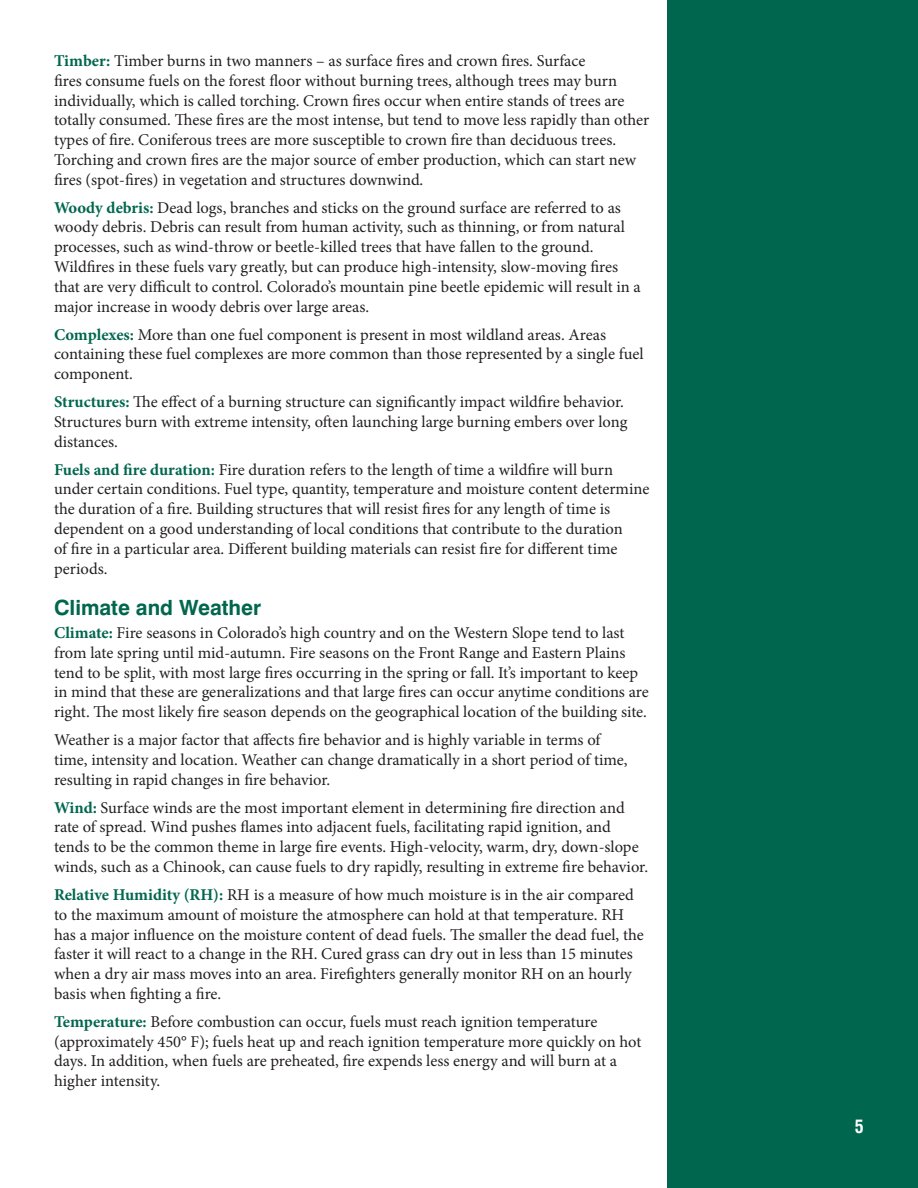
<style>
.page{position:relative;width:918px;height:1188px;background:#fff}
.page>*{position:absolute;margin:0;border:0;box-sizing:border-box;transform-origin:0 0}
.t1{font:700 21px "Swiss 721 BT";color:#00674e}
.t2{font:700 condensed 18px "Swiss 721 BT";color:#fff}
.t3{font:16.5px/19.8px "Minion Pro";color:#231f20}
.s1{font-weight:700;color:#00674e}
</style>
<div class="page">
<div style="left:667px;top:0;width:251px;height:1188px;background:#00674e"></div>
<p class="t3" style="left:54px;top:51px;width:597px"><span class="s1">Timber:</span> Timber burns in two manners – as surface fires and crown fires. Surface<br>fires consume fuels on the forest floor without burning trees, although trees may burn individually, which is called torching. Crown fires occur when entire stands of trees are totally consumed. These fires are the most intense, but tend to move less rapidly than other types of fire. Coniferous trees are more susceptible to crown fire than deciduous trees.<br>Torching and crown fires are the major source of ember production, which can start new fires (spot-fires) in vegetation and structures downwind.</p>
<p class="t3" style="left:54px;top:198px;width:588px"><span class="s1">Woody debris:</span> Dead logs, branches and sticks on the ground surface are referred to as woody debris. Debris can result from human activity, such as thinning, or from natural processes, such as wind-throw or beetle-killed trees that have fallen to the ground.<br>Wildfires in these fuels vary greatly, but can produce high-intensity, slow-moving fires that are very difficult to control. Colorado’s mountain pine beetle epidemic will result in a major increase in woody debris over large areas.</p>
<p class="t3" style="left:54px;top:325px;width:591px"><span class="s1">Complexes:</span> More than one fuel component is present in most wildland areas. Areas containing these fuel complexes are more common than those represented by a single fuel component.</p>
<p class="t3" style="left:54px;top:392px;width:575px"><span class="s1">Structures:</span> The effect of a burning structure can significantly impact wildfire behavior.<br>Structures burn with extreme intensity, often launching large burning embers over long distances.</p>
<p class="t3" style="left:54px;top:460px;width:597px"><span class="s1">Fuels and fire duration:</span> Fire duration refers to the length of time a wildfire will burn under certain conditions. Fuel type, quantity, temperature and moisture content determine the duration of a fire. Building structures that will resist fires for any length of time is dependent on a good understanding of local conditions that contribute to the duration<br>of fire in a particular area. Different building materials can resist fire for different time periods.</p>
<p class="t1" style="left:54px;top:595px;width:209px">Climate and Weather</p>
<p class="t3" style="left:54px;top:623px;width:596px"><span class="s1">Climate:</span> Fire seasons in Colorado’s high country and on the Western Slope tend to last from late spring until mid-autumn. Fire seasons on the Front Range and Eastern Plains tend to be split, with most large fires occurring in the spring or fall. It’s important to keep in mind that these are generalizations and that large fires can occur anytime conditions are right. The most likely fire season depends on the geographical location of the building site.</p>
<p class="t3" style="left:54px;top:730px;width:575px">Weather is a major factor that affects fire behavior and is highly variable in terms of time, intensity and location. Weather can change dramatically in a short period of time, resulting in rapid changes in fire behavior.</p>
<p class="t3" style="left:54px;top:798px;width:596px"><span class="s1">Wind:</span> Surface winds are the most important element in determining fire direction and rate of spread. Wind pushes flames into adjacent fuels, facilitating rapid ignition, and tends to be the common theme in large fire events. High-velocity, warm, dry, down-slope winds, such as a Chinook, can cause fuels to dry rapidly, resulting in extreme fire behavior.</p>
<p class="t3" style="left:54px;top:885px;width:591px"><span class="s1">Relative Humidity (RH):</span> RH is a measure of how much moisture is in the air compared to the maximum amount of moisture the atmosphere can hold at that temperature. RH has a major influence on the moisture content of dead fuels. The smaller the dead fuel, the faster it will react to a change in the RH. Cured grass can dry out in less than 15 minutes when a dry air mass moves into an area. Firefighters generally monitor RH on an hourly basis when fighting a fire.</p>
<p class="t3" style="left:54px;top:1012px;width:589px"><span class="s1">Temperature:</span> Before combustion can occur, fuels must reach ignition temperature (approximately 450° F); fuels heat up and reach ignition temperature more quickly on hot days. In addition, when fuels are preheated, fire expends less energy and will burn at a higher intensity.</p>
<p class="t2" style="left:855px;top:1116px;width:10px">5</p>
</div>
